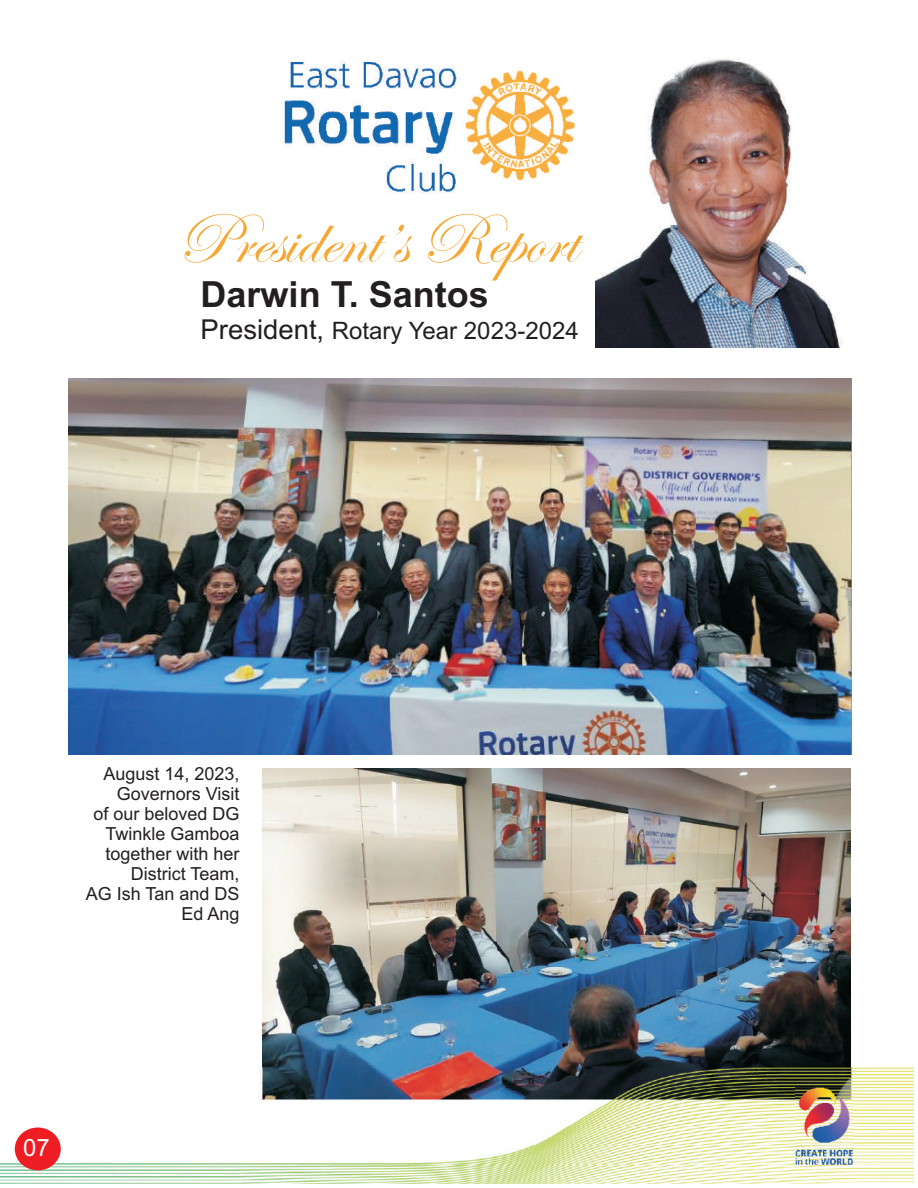
<style>
.page{position:relative;width:918px;height:1188px;background:#fff}
.page>*{position:absolute;margin:0;border:0;box-sizing:border-box;transform-origin:0 0}
.t1{font:72px "Edwardian Script ITC";color:#f6a734}
.t2{font:700 36px "Arial";color:#231f20}
.t3{font:24px "Arial";color:#231f20}
.t4{font:23.85px "Arial";color:#fff}
.t5{font:18px/20.1px "Arial";color:#231f20;text-align:right}
.s1{font-size:27.45px}
</style>
<div class="page">
<img style="left:283px;top:60px;width:291px;height:134px">
<img style="left:595px;top:59px;width:247px;height:288px">
<img style="left:68px;top:378px;width:783px;height:377px">
<img style="left:263px;top:768px;width:588px;height:299px">
<img style="left:0;top:1067px;width:914px;height:117px">
<div style="left:15px;top:1128px;width:46px;height:42px;background:#ee1d23;border-radius:50%"></div>
<img style="left:796px;top:1087px;width:57px;height:78px">
<h1 class="t1" style="left:176px;top:200px;width:401px">President’s Report</h1>
<h2 class="t2" style="left:201px;top:281px;width:290px">Darwin T. Santos</h2>
<h3 class="t3" style="left:201px;top:322px;width:380px"><span class="s1">President,</span> Rotary Year 2023-2024</h3>
<p class="t5" style="left:86px;top:765px;width:155px">August 14, 2023,<br>Governors Visit<br>of our beloved DG<br>Twinkle Gamboa together with her<br>District Team,<br>AG Ish Tan and DS<br>Ed Ang</p>
<h3 class="t4" style="left:23px;top:1139px;width:28px">07</h3>
</div>
